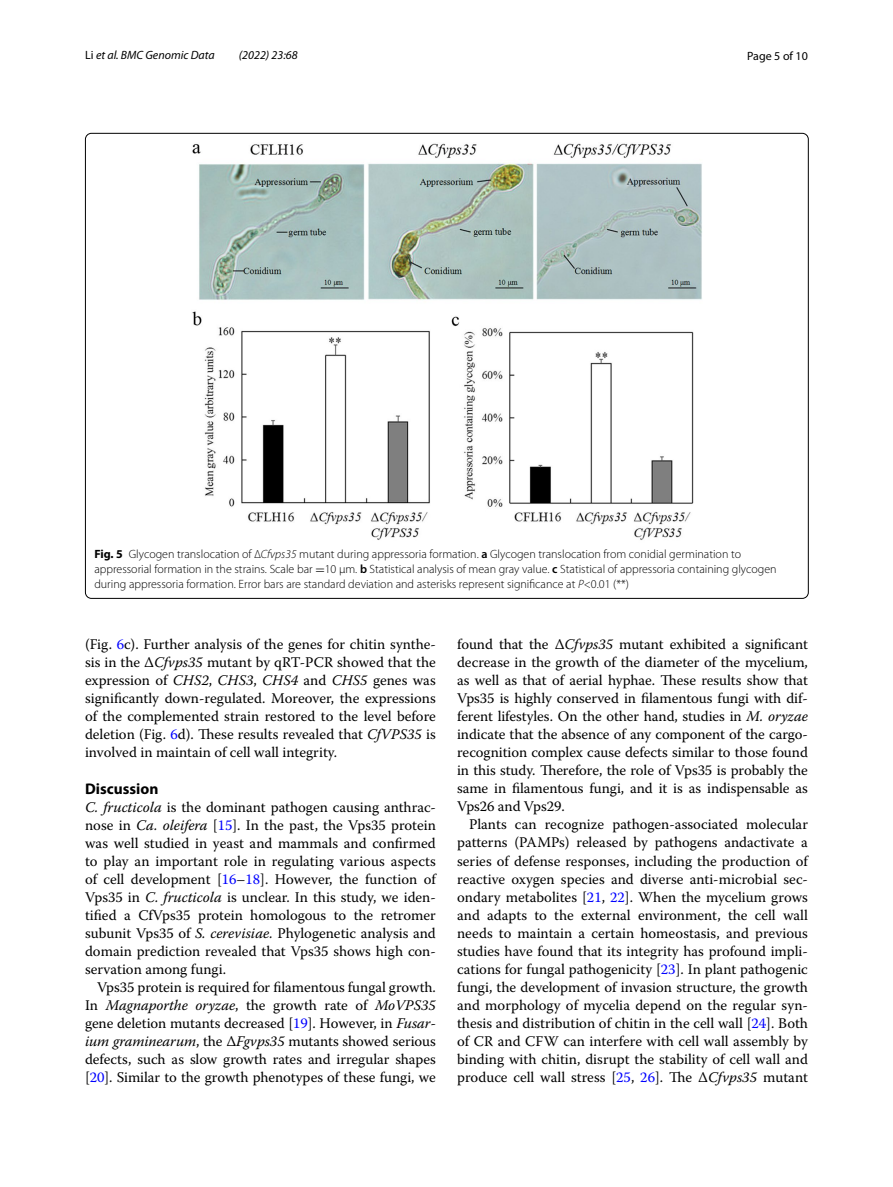
<style>
.page{position:relative;width:893px;height:1187px;background:#fff}
.page>*{position:absolute;margin:0;border:0;box-sizing:border-box;transform-origin:0 0}
.t1{font:700 15.45px "Myriad Pro";color:#000}
.t2{font:14.7px/18px "Warnock Pro";color:#000;text-align:justify}
.t3{font:300 12px/15px "Myriad Pro";color:#000}
.t4{font:italic 12px "Myriad Pro";color:#000}
.t5{font:12px "Myriad Pro";color:#000}
.s1{font-style:normal}
.s2{font-weight:700}
.s3{font-style:italic}
.s4{font-weight:600}
.s5{font-family:"MTSY";font-weight:400}
.s6{color:#00f}
</style>
<div class="page">
<img style="left:192px;top:143px;width:510px;height:397px">
<p class="t4" style="left:85px;top:48px;width:131px"><span class="s1">Li</span> et al. BMC Genomic Data</p>
<p class="t4" style="left:239px;top:48px;width:60px">(2022) 23:68</p>
<p class="t5" style="left:747px;top:48px;width:62px">Page 5 of 10</p>
<p class="t3" style="left:94px;top:546px;width:684px"><span class="s2">Fig. 5</span> Glycogen translocation of ∆<span class="s3">Cfvps35</span> mutant during appressoria formation. <span class="s4">a</span> Glycogen translocation from conidial germination to appressorial formation in the strains. Scale bar <span class="s5">=</span>10 μm. <span class="s4">b</span> Statistical analysis of mean gray value. <span class="s4">c</span> Statistical of appressoria containing glycogen during appressoria formation. Error bars are standard deviation and asterisks represent significance at <span class="s3">P</span>&lt;0.01 (**)</p>
<p class="t2" style="left:85px;top:635px;width:352px">(Fig. <span class="s6">6</span>c). Further analysis of the genes for chitin synthe&shy;sis in the ∆<span class="s3">Cfvps35</span> mutant by qRT-PCR showed that the expression of <span class="s3">CHS2</span>, <span class="s3">CHS3</span>, <span class="s3">CHS4</span> and <span class="s3">CHS5</span> genes was significantly down-regulated. Moreover, the expressions of the complemented strain restored to the level before deletion (Fig. <span class="s6">6</span>d). These results revealed that <span class="s3">CfVPS35</span> is involved in maintain of cell wall integrity.</p>
<p class="t1" style="left:85px;top:778px;width:75px">Discussion</p>
<p class="t2" style="left:85px;top:797px;width:352px"><span class="s3">C. fructicola</span> is the dominant pathogen causing anthrac&shy;nose in <span class="s3">Ca. oleifera</span> [<span class="s6">15</span>]. In the past, the Vps35 protein was well studied in yeast and mammals and confirmed to play an important role in regulating various aspects of cell development [<span class="s6">16</span>–<span class="s6">18</span>]. However, the function of Vps35 in <span class="s3">C. fructicola</span> is unclear. In this study, we iden&shy;tified a CfVps35 protein homologous to the retromer subunit Vps35 of <span class="s3">S. cerevisiae.</span> Phylogenetic analysis and domain prediction revealed that Vps35 shows high con&shy;servation among fungi.</p>
<p class="t2" style="left:85px;top:977px;width:352px;text-indent:12px">Vps35 protein is required for filamentous fungal growth.<br>In <span class="s3">Magnaporthe oryzae</span>, the growth rate of <span class="s3">MoVPS35 </span>gene deletion mutants decreased [<span class="s6">19</span>]. However, in <span class="s3">Fusar&shy;ium graminearum</span>, the ∆<span class="s3">Fgvps35</span> mutants showed serious defects, such as slow growth rates and irregular shapes [<span class="s6">20</span>]. Similar to the growth phenotypes of these fungi, we</p>
<p class="t2" style="left:457px;top:635px;width:352px">found that the ∆<span class="s3">Cfvps35</span> mutant exhibited a significant decrease in the growth of the diameter of the mycelium, as well as that of aerial hyphae. These results show that Vps35 is highly conserved in filamentous fungi with dif&shy;ferent lifestyles. On the other hand, studies in <span class="s3">M. oryzae </span>indicate that the absence of any component of the cargo&shy;recognition complex cause defects similar to those found in this study. Therefore, the role of Vps35 is probably the same in filamentous fungi, and it is as indispensable as Vps26 and Vps29.</p>
<p class="t2" style="left:457px;top:815px;width:352px;text-indent:12px">Plants can recognize pathogen-associated molecular patterns (PAMPs) released by pathogens andactivate a series of defense responses, including the production of reactive oxygen species and diverse anti-microbial sec&shy;ondary metabolites [<span class="s6">21</span>, <span class="s6">22</span>]. When the mycelium grows and adapts to the external environment, the cell wall needs to maintain a certain homeostasis, and previous studies have found that its integrity has profound impli&shy;cations for fungal pathogenicity [<span class="s6">23</span>]. In plant pathogenic fungi, the development of invasion structure, the growth and morphology of mycelia depend on the regular syn&shy;thesis and distribution of chitin in the cell wall [<span class="s6">24</span>]. Both of CR and CFW can interfere with cell wall assembly by binding with chitin, disrupt the stability of cell wall and produce cell wall stress [<span class="s6">25</span>, <span class="s6">26</span>]. The ∆<span class="s3">Cfvps35</span> mutant</p>
</div>
